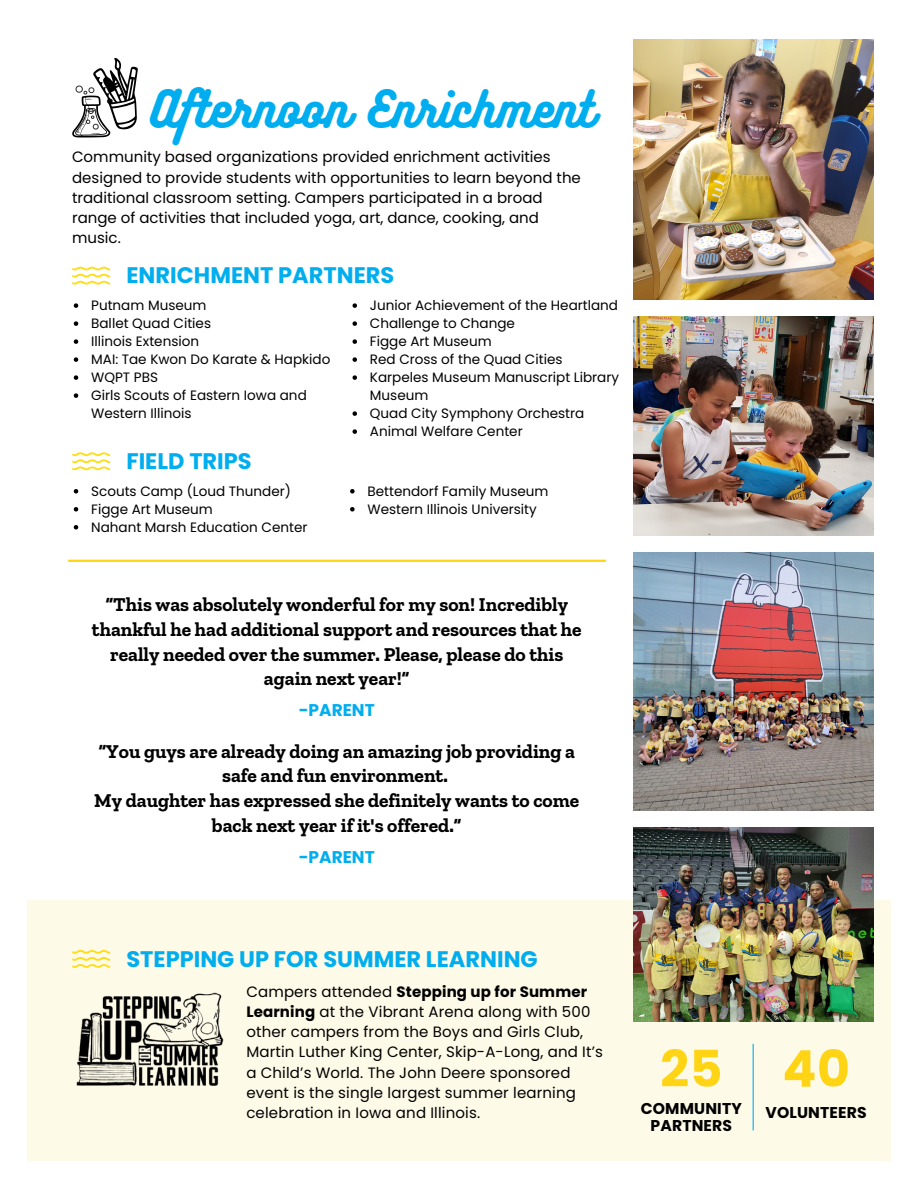
<style>
.page{position:relative;width:918px;height:1188px;background:#fff}
.page>*{position:absolute;margin:0;border:0;box-sizing:border-box;transform-origin:0 0}
.t1{font:700 50.55px "Poppins";color:#fed415}
.t2{font:45px "Bukhari Script";letter-spacing:.01em;color:#00aeef}
.t3{font:700 22.5px "Poppins";color:#00aeef}
.t4{font:700 19.5px/24.8px "Zilla Slab";color:#000;text-align:center}
.t5{font:700 16.95px "Poppins";color:#00aeef}
.t6{font:700 15.6px "Poppins";letter-spacing:.01em;color:#000}
.t7{font:15px/20.2px "Poppins";color:#000}
.t8{font:13.5px/18px "Poppins";color:#000}
.s1{font-weight:700}
</style>
<div class="page">
<div style="left:27px;top:900px;width:864px;height:261px;background:#fefae8"></div>
<img style="left:634px;top:827px;width:239px;height:195px">
<svg style="left:72px;top:267px;width:38px;height:18px"></svg>
<svg style="left:72px;top:452px;width:38px;height:18px"></svg>
<svg style="left:72px;top:950px;width:38px;height:18px"></svg>
<hr style="left:753px;top:1044px;width:1px;height:86px;background:#00aeef">
<svg style="left:72px;top:58px;width:66px;height:80px"></svg>
<img style="left:76px;top:992px;width:148px;height:94px">
<img style="left:634px;top:39px;width:239px;height:260px">
<img style="left:634px;top:316px;width:239px;height:220px">
<img style="left:634px;top:553px;width:239px;height:258px">
<hr style="left:68px;top:560px;width:538px;height:2px;background:#fed415">
<svg style="left:74px;top:303px;width:4px;height:5px"></svg>
<svg style="left:74px;top:321px;width:4px;height:5px"></svg>
<svg style="left:74px;top:339px;width:4px;height:5px"></svg>
<svg style="left:74px;top:357px;width:4px;height:5px"></svg>
<svg style="left:74px;top:375px;width:4px;height:5px"></svg>
<svg style="left:74px;top:393px;width:4px;height:5px"></svg>
<svg style="left:74px;top:489px;width:4px;height:5px"></svg>
<svg style="left:74px;top:507px;width:4px;height:5px"></svg>
<svg style="left:74px;top:525px;width:4px;height:5px"></svg>
<svg style="left:350px;top:489px;width:5px;height:5px"></svg>
<svg style="left:350px;top:507px;width:5px;height:5px"></svg>
<svg style="left:353px;top:303px;width:4px;height:5px"></svg>
<svg style="left:353px;top:321px;width:4px;height:5px"></svg>
<svg style="left:353px;top:339px;width:4px;height:5px"></svg>
<svg style="left:353px;top:357px;width:4px;height:5px"></svg>
<svg style="left:353px;top:375px;width:4px;height:5px"></svg>
<svg style="left:353px;top:411px;width:4px;height:5px"></svg>
<svg style="left:353px;top:429px;width:4px;height:5px"></svg>
<p class="t2" style="left:151px;top:80px;width:444px">Afternoon Enrichment</p>
<p class="t7" style="left:72px;top:147px;width:510px">Community based organizations provided enrichment activities designed to provide students with opportunities to learn beyond the traditional classroom setting. Campers participated in a broad range of activities that included yoga, art, dance, cooking, and music.</p>
<p class="t3" style="left:126px;top:260px;width:269px">ENRICHMENT PARTNERS</p>
<p class="t8" style="left:91px;top:296px;width:117px">Putnam Museum</p>
<p class="t8" style="left:91px;top:314px;width:121px">Ballet Quad Cities</p>
<p class="t8" style="left:91px;top:332px;width:109px">Illinois Extension</p>
<p class="t8" style="left:91px;top:350px;width:241px">MAI: Tae Kwon Do Karate &amp; Hapkido</p>
<p class="t8" style="left:91px;top:368px;width:68px">WQPT PBS</p>
<p class="t8" style="left:91px;top:386px;width:217px">Girls Scouts of Eastern Iowa and<br>Western Illinois</p>
<p class="t3" style="left:126px;top:445px;width:127px">FIELD TRIPS</p>
<p class="t8" style="left:91px;top:482px;width:201px">Scouts Camp (Loud Thunder)</p>
<p class="t8" style="left:91px;top:500px;width:123px">Figge Art Museum</p>
<p class="t8" style="left:91px;top:518px;width:218px">Nahant Marsh Education Center</p>
<p class="t8" style="left:370px;top:296px;width:250px">Junior Achievement of the Heartland</p>
<p class="t8" style="left:370px;top:314px;width:146px">Challenge to Change</p>
<p class="t8" style="left:370px;top:332px;width:123px">Figge Art Museum</p>
<p class="t8" style="left:370px;top:350px;width:194px">Red Cross of the Quad Cities</p>
<p class="t8" style="left:370px;top:368px;width:251px">Karpeles Museum Manuscript Library<br>Museum</p>
<p class="t8" style="left:370px;top:404px;width:216px">Quad City Symphony Orchestra</p>
<p class="t8" style="left:370px;top:422px;width:154px">Animal Welfare Center</p>
<p class="t8" style="left:368px;top:482px;width:182px">Bettendorf Family Museum</p>
<p class="t8" style="left:368px;top:500px;width:171px">Western Illinois University</p>
<p class="t4" style="left:92px;top:592px;width:491px">“This was absolutely wonderful for my son! Incredibly thankful he had additional support and resources that he really needed over the summer. Please, please do this again next year!”</p>
<p class="t5" style="left:299px;top:699px;width:77px">-PARENT</p>
<p class="t4" style="left:98px;top:738px;width:478px">“You guys are already doing an amazing job providing a safe and fun environment.</p>
<p class="t4" style="left:94px;top:788px;width:487px">My daughter has expressed she definitely wants to come back next year if it's offered.”</p>
<p class="t5" style="left:299px;top:845px;width:77px">-PARENT</p>
<p class="t3" style="left:126px;top:943px;width:413px">STEPPING UP FOR SUMMER LEARNING</p>
<p class="t7" style="left:246px;top:981px;width:358px">Campers attended <span class="s1">Stepping up for Summer Learning</span> at the Vibrant Arena along with 500 other campers from the Boys and Girls Club, Martin Luther King Center, Skip-A-Long, and It’s a Child’s World. The John Deere sponsored event is the single largest summer learning celebration in Iowa and Illinois.</p>
<p class="t1" style="left:660px;top:1034px;width:64px">25</p>
<p class="t1" style="left:782px;top:1034px;width:69px">40</p>
<p class="t6" style="left:641px;top:1097px;width:103px">COMMUNITY</p>
<p class="t6" style="left:650px;top:1114px;width:83px">PARTNERS</p>
<p class="t6" style="left:766px;top:1102px;width:103px">VOLUNTEERS</p>
</div>
